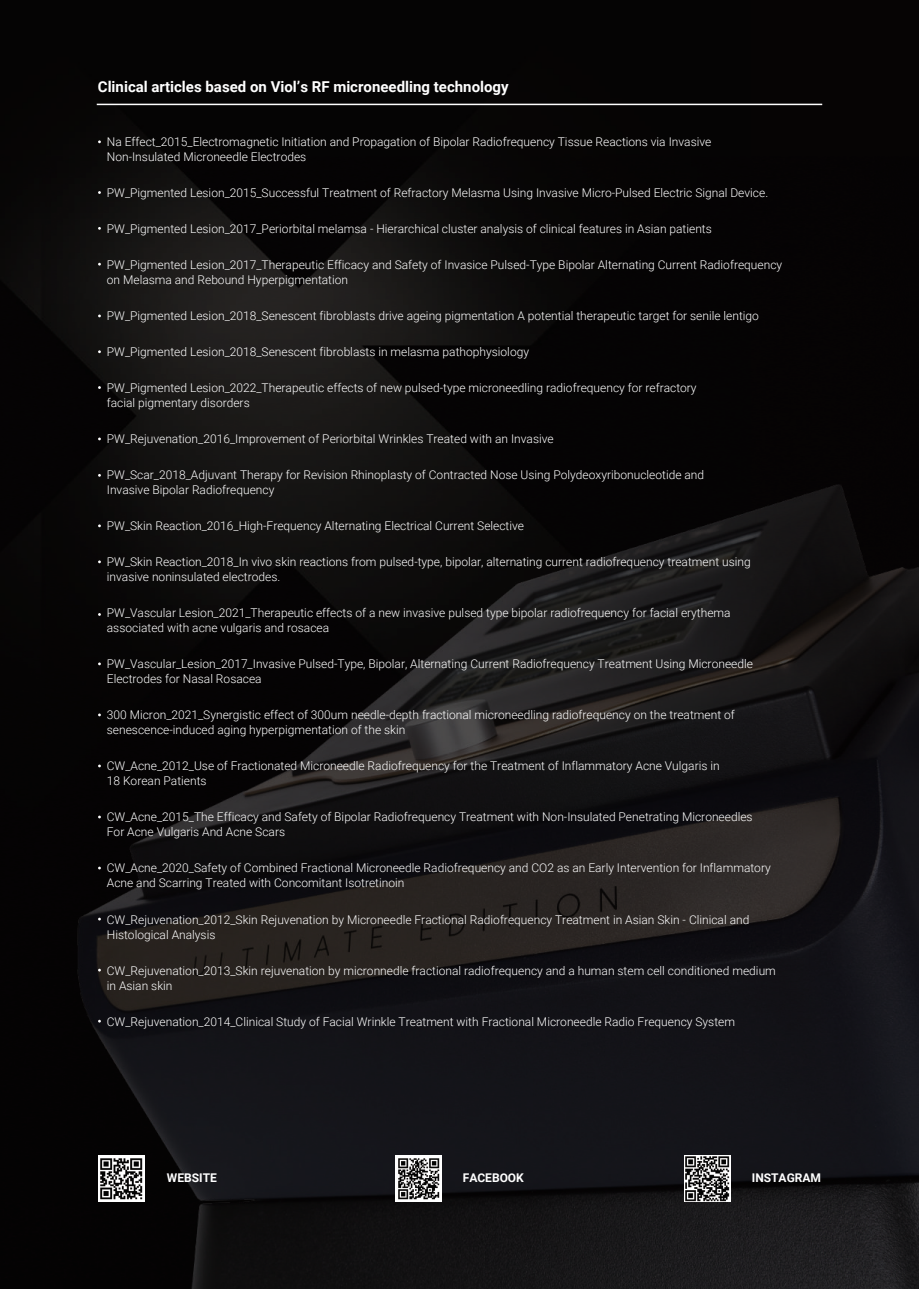
<style>
.page{position:relative;width:919px;height:1289px;background:#fff}
.page>*{position:absolute;margin:0;border:0;box-sizing:border-box;transform-origin:0 0}
.t1{font:700 15px "Roboto";color:#fff}
.t2{font:300 12px/15px "Roboto";color:#fff}
.t3{font:700 12px "Roboto";color:#fff}
</style>
<div class="page">
<div style="left:0;top:0;width:918px;height:1288px;background:#060304"></div>
<img style="left:0;top:0;width:750px;height:975px">
<img style="left:77px;top:484px;width:841px;height:804px">
<svg style="left:98px;top:1154px;width:47px;height:47px"></svg>
<img style="left:100px;top:1156px;width:42px;height:43px">
<svg style="left:395px;top:1154px;width:47px;height:47px"></svg>
<img style="left:397px;top:1156px;width:42px;height:43px">
<svg style="left:683px;top:1154px;width:47px;height:47px"></svg>
<img style="left:684px;top:1155px;width:45px;height:46px">
<hr style="left:97px;top:104px;width:725px;height:1px;background:#fff">
<p class="t1" style="left:98px;top:76px;width:412px">Clinical articles based on Viol’s RF microneedling technology</p>
<p class="t2" style="left:107px;top:134px;width:606px">Na Effect_2015_Electromagnetic Initiation and Propagation of Bipolar Radiofrequency Tissue Reactions via Invasive<br>Non-Insulated Microneedle Electrodes</p>
<p class="t2" style="left:107px;top:185px;width:662px">PW_Pigmented Lesion_2015_Successful Treatment of Refractory Melasma Using Invasive Micro-Pulsed Electric Signal Device.</p>
<p class="t2" style="left:107px;top:221px;width:606px">PW_Pigmented Lesion_2017_Periorbital melamsa - Hierarchical cluster analysis of clinical features in Asian patients</p>
<p class="t2" style="left:107px;top:257px;width:676px">PW_Pigmented Lesion_2017_Therapeutic Efficacy and Safety of Invasice Pulsed-Type Bipolar Alternating Current Radiofrequency on Melasma and Rebound Hyperpigmentation</p>
<p class="t2" style="left:107px;top:308px;width:653px">PW_Pigmented Lesion_2018_Senescent fibroblasts drive ageing pigmentation A potential therapeutic target for senile lentigo</p>
<p class="t2" style="left:107px;top:344px;width:423px">PW_Pigmented Lesion_2018_Senescent fibroblasts in melasma pathophysiology</p>
<p class="t2" style="left:107px;top:380px;width:591px">PW_Pigmented Lesion_2022_Therapeutic effects of new pulsed-type microneedling radiofrequency for refractory facial pigmentary disorders</p>
<p class="t2" style="left:107px;top:431px;width:448px">PW_Rejuvenation_2016_Improvement of Periorbital Wrinkles Treated with an Invasive</p>
<p class="t2" style="left:107px;top:467px;width:598px">PW_Scar_2018_Adjuvant Therapy for Revision Rhinoplasty of Contracted Nose Using Polydeoxyribonucleotide and<br>Invasive Bipolar Radiofrequency</p>
<p class="t2" style="left:107px;top:518px;width:419px">PW_Skin Reaction_2016_High-Frequency Alternating Electrical Current Selective</p>
<p class="t2" style="left:107px;top:554px;width:645px">PW_Skin Reaction_2018_In vivo skin reactions from pulsed-type, bipolar, alternating current radiofrequency treatment using invasive noninsulated electrodes.</p>
<p class="t2" style="left:107px;top:605px;width:625px">PW_Vascular Lesion_2021_Therapeutic effects of a new invasive pulsed type bipolar radiofrequency for facial erythema associated with acne vulgaris and rosacea</p>
<p class="t2" style="left:107px;top:656px;width:647px">PW_Vascular_Lesion_2017_Invasive Pulsed-Type, Bipolar, Alternating Current Radiofrequency Treatment Using Microneedle<br>Electrodes for Nasal Rosacea</p>
<p class="t2" style="left:107px;top:707px;width:629px">300 Micron_2021_Synergistic effect of 300um needle-depth fractional microneedling radiofrequency on the treatment of senescence-induced aging hyperpigmentation of the skin</p>
<p class="t2" style="left:107px;top:758px;width:614px">CW_Acne_2012_Use of Fractionated Microneedle Radiofrequency for the Treatment of Inflammatory Acne Vulgaris in<br>18 Korean Patients</p>
<p class="t2" style="left:107px;top:809px;width:647px">CW_Acne_2015_The Efficacy and Safety of Bipolar Radiofrequency Treatment with Non-Insulated Penetrating Microneedles<br>For Acne Vulgaris And Acne Scars</p>
<p class="t2" style="left:107px;top:860px;width:665px">CW_Acne_2020_Safety of Combined Fractional Microneedle Radiofrequency and CO2 as an Early Intervention for Inflammatory<br>Acne and Scarring Treated with Concomitant Isotretinoin</p>
<p class="t2" style="left:107px;top:911px;width:644px">CW_Rejuvenation_2012_Skin Rejuvenation by Microneedle Fractional Radiofrequency Treatment in Asian Skin - Clinical and<br>Histological Analysis</p>
<p class="t2" style="left:107px;top:962px;width:670px">CW_Rejuvenation_2013_Skin rejuvenation by micronnedle fractional radiofrequency and a human stem cell conditioned medium in Asian skin</p>
<p class="t2" style="left:107px;top:1013px;width:629px">CW_Rejuvenation_2014_Clinical Study of Facial Wrinkle Treatment with Fractional Microneedle Radio Frequency System</p>
<p class="t3" style="left:167px;top:1169px;width:51px">WEBSITE</p>
<p class="t3" style="left:462px;top:1169px;width:63px">FACEBOOK</p>
<p class="t3" style="left:751px;top:1169px;width:71px">INSTAGRAM</p>
</div>
